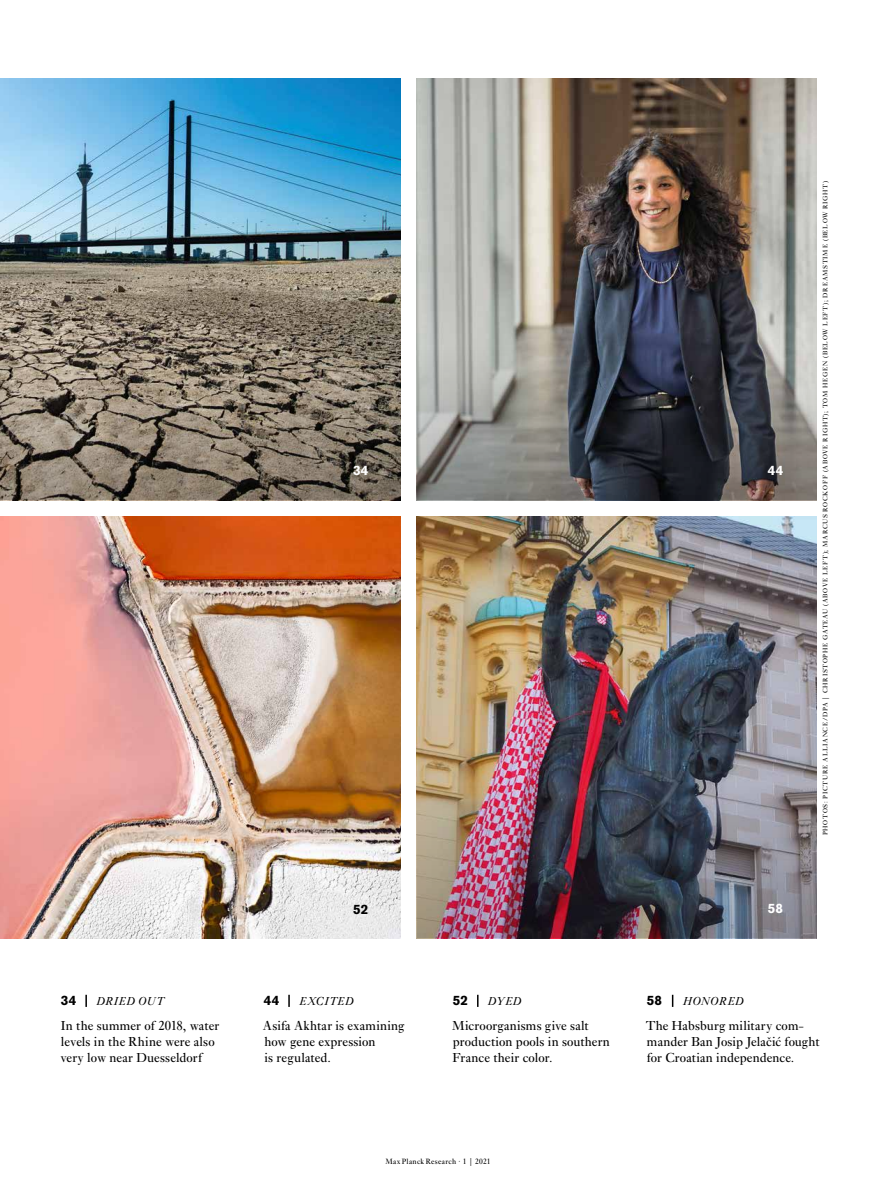
<style>
.page{position:relative;width:893px;height:1191px;background:#fff}
.page>*{position:absolute;margin:0;border:0;box-sizing:border-box;transform-origin:0 0}
.t1{font:13.5px/15.9px "Ehrhardt MT Pro";letter-spacing:.01em;color:#000}
.t2{font:700 13.5px "Akzidenz Grotesk BQ";letter-spacing:.005em;color:#000}
.t3{font:700 13.5px "Akzidenz Grotesk BQ";color:#fff}
.t4{font:italic 12px "Ehrhardt MT Pro";letter-spacing:.02em;color:#000}
.t5{font:7.95px "Ehrhardt MT Pro";letter-spacing:.04em;color:#000}
.t6{font:6.75px "Ehrhardt MT Pro";letter-spacing:.11em;color:#000}
</style>
<div class="page">
<img style="left:417px;top:79px;width:399px;height:242px">
<img style="left:0;top:517px;width:401px;height:421px">
<img style="left:0;top:79px;width:401px;height:242px">
<svg style="left:0;top:321px;width:401px;height:179px;background:#7e7264"></svg>
<img style="left:417px;top:516px;width:399px;height:243px">
<svg style="left:417px;top:321px;width:399px;height:179px;background:#656769"></svg>
<img style="left:417px;top:759px;width:399px;height:179px">
<svg style="left:85px;top:994px;width:2px;height:13px"></svg>
<svg style="left:477px;top:994px;width:2px;height:13px"></svg>
<svg style="left:288px;top:994px;width:2px;height:13px"></svg>
<svg style="left:672px;top:994px;width:1px;height:13px"></svg>
<p class="t2" style="left:61px;top:993px;width:17px">34</p>
<p class="t4" style="left:96px;top:994px;width:69px">DRIED OUT</p>
<p class="t1" style="left:60px;top:1017px;width:160px">In the summer of 2018, water levels in the Rhine were also very low near Duesseldorf</p>
<p class="t3" style="left:353px;top:463px;width:17px">34</p>
<p class="t3" style="left:768px;top:463px;width:17px">44</p>
<p class="t6" style="left:821px;top:835px;width:655px;rotate:-90deg">PHOTOS: PICTURE ALLIANCE/DPA | CHRISTOPHE GATEAU (ABOVE LEFT); MARCUS ROCKOFF (ABOVE RIGHT); TOM HEGEN (BELOW LEFT); DREAMSTIME (BELOW RIGHT)</p>
<p class="t2" style="left:353px;top:901px;width:17px">52</p>
<p class="t3" style="left:768px;top:900px;width:17px">58</p>
<p class="t2" style="left:264px;top:993px;width:17px">44</p>
<p class="t4" style="left:299px;top:994px;width:56px">EXCITED</p>
<p class="t1" style="left:263px;top:1017px;width:143px">Asifa Akhtar is examining how gene expression<br>is regulated.</p>
<p class="t2" style="left:453px;top:993px;width:17px">52</p>
<p class="t4" style="left:488px;top:994px;width:35px">DYED</p>
<p class="t1" style="left:452px;top:1017px;width:159px">Microorganisms give salt production pools in southern<br>France their color.</p>
<p class="t2" style="left:647px;top:993px;width:17px">58</p>
<p class="t4" style="left:683px;top:994px;width:62px">HONORED</p>
<p class="t1" style="left:646px;top:1017px;width:175px">The Habsburg military com&shy;mander Ban Josip Jelačić fought for Croatian independence.</p>
<p class="t5" style="left:385px;top:1156px;width:107px">Max Planck Research · 1 | 2021</p>
</div>
